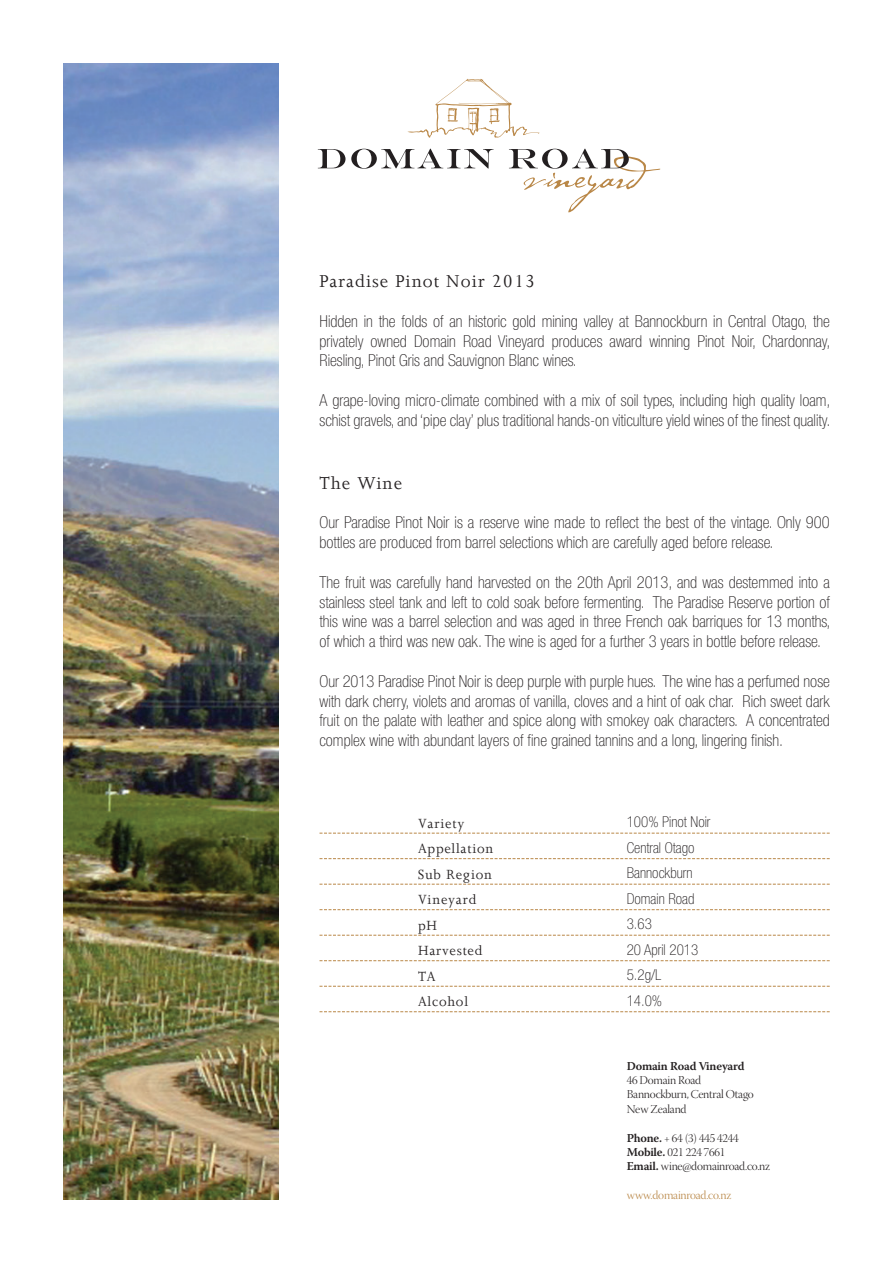
<style>
.page{position:relative;width:893px;height:1263px;background:#fff}
.page>*{position:absolute;margin:0;border:0;box-sizing:border-box;transform-origin:0 0}
.t1{font:19.5px "Joanna";letter-spacing:.05em;color:#231f20}
.t2{font:100 condensed 16.5px/19.8px "Helvetica Neue LT Std";color:#231f20;text-align:justify}
.t3{font:100 condensed 15px "Helvetica Neue LT Std";color:#231f20}
.t4{font:15px "Joanna";letter-spacing:.05em;color:#231f20}
.t5{font:12px "Warnock Pro Light Disp";letter-spacing:-.02em;color:#231f20}
.t6{font:12px "Warnock Pro Light Disp";letter-spacing:-.02em;color:#b98747}
.t7{font:600 12px "Warnock Pro";letter-spacing:-.02em;color:#231f20}
.s1{font-family:"Warnock Pro";font-weight:600}
</style>
<div class="page">
<svg style="left:319px;top:833px;width:511px;height:1px"></svg>
<svg style="left:319px;top:858px;width:511px;height:1px"></svg>
<svg style="left:319px;top:884px;width:511px;height:1px"></svg>
<svg style="left:319px;top:909px;width:511px;height:1px"></svg>
<svg style="left:319px;top:935px;width:511px;height:1px"></svg>
<svg style="left:319px;top:960px;width:511px;height:1px"></svg>
<svg style="left:319px;top:986px;width:511px;height:1px"></svg>
<svg style="left:319px;top:1011px;width:511px;height:1px"></svg>
<svg style="left:407px;top:79px;width:133px;height:59px"></svg>
<svg style="left:318px;top:149px;width:27px;height:19px"></svg>
<svg style="left:351px;top:149px;width:143px;height:20px"></svg>
<svg style="left:509px;top:149px;width:151px;height:63px"></svg>
<img style="left:64px;top:64px;width:215px;height:1135px">
<p class="t1" style="left:319px;top:269px;width:217px">Paradise Pinot Noir 2013</p>
<p class="t2" style="left:319px;top:311px;width:512px">Hidden in the folds of an historic gold mining valley at Bannockburn in Central Otago, the privately owned Domain Road Vineyard produces award winning Pinot Noir, Chardonnay, Riesling, Pinot Gris and Sauvignon Blanc wines.</p>
<p class="t2" style="left:319px;top:390px;width:512px">A grape-loving micro-climate combined with a mix of soil types, including high quality loam, schist gravels, and ‘pipe clay’ plus traditional hands-on viticulture yield wines of the finest quality.</p>
<p class="t1" style="left:319px;top:471px;width:84px">The Wine</p>
<p class="t2" style="left:319px;top:512px;width:512px">Our Paradise Pinot Noir is a reserve wine made to reflect the best of the vintage. Only 900 bottles are produced from barrel selections which are carefully aged before release.</p>
<p class="t2" style="left:319px;top:572px;width:512px">The fruit was carefully hand harvested on the 20th April 2013, and was destemmed into a stainless steel tank and left to cold soak before fermenting. The Paradise Reserve portion of this wine was a barrel selection and was aged in three French oak barriques for 13 months, of which a third was new oak. The wine is aged for a further 3 years in bottle before release.</p>
<p class="t2" style="left:319px;top:671px;width:512px">Our 2013 Paradise Pinot Noir is deep purple with purple hues. The wine has a perfumed nose with dark cherry, violets and aromas of vanilla, cloves and a hint of oak char. Rich sweet dark fruit on the palate with leather and spice along with smokey oak characters. A concentrated complex wine with abundant layers of fine grained tannins and a long, lingering finish.</p>
<p class="t4" style="left:418px;top:814px;width:48px">Variety</p>
<p class="t4" style="left:418px;top:839px;width:77px">Appellation</p>
<p class="t4" style="left:418px;top:865px;width:75px">Sub Region</p>
<p class="t4" style="left:418px;top:890px;width:60px">Vineyard</p>
<p class="t4" style="left:418px;top:916px;width:20px">pH</p>
<p class="t4" style="left:418px;top:941px;width:66px">Harvested</p>
<p class="t4" style="left:418px;top:967px;width:19px">TA</p>
<p class="t4" style="left:418px;top:992px;width:51px">Alcohol</p>
<p class="t3" style="left:627px;top:813px;width:85px">100% Pinot Noir</p>
<p class="t3" style="left:627px;top:839px;width:69px">Central Otago</p>
<p class="t3" style="left:627px;top:864px;width:67px">Bannockburn</p>
<p class="t3" style="left:627px;top:890px;width:69px">Domain Road</p>
<p class="t3" style="left:627px;top:915px;width:27px">3.63</p>
<p class="t3" style="left:627px;top:941px;width:73px">20 April 2013</p>
<p class="t3" style="left:627px;top:966px;width:36px">5.2g/L</p>
<p class="t3" style="left:627px;top:992px;width:37px">14.0%</p>
<p class="t7" style="left:627px;top:1058px;width:119px">Domain Road Vineyard</p>
<p class="t5" style="left:627px;top:1073px;width:76px">46 Domain Road</p>
<p class="t5" style="left:627px;top:1088px;width:129px">Bannockburn, Central Otago</p>
<p class="t5" style="left:627px;top:1102px;width:61px">New Zealand</p>
<p class="t5" style="left:627px;top:1131px;width:113px"><span class="s1">Phone.</span> + 64 (3) 445 4244</p>
<p class="t5" style="left:627px;top:1145px;width:100px"><span class="s1">Mobile.</span> 021 224 7661</p>
<p class="t5" style="left:627px;top:1160px;width:145px"><span class="s1">Email.</span> wine@domainroad.co.nz</p>
<p class="t6" style="left:627px;top:1189px;width:106px">www.domainroad.co.nz</p>
</div>
